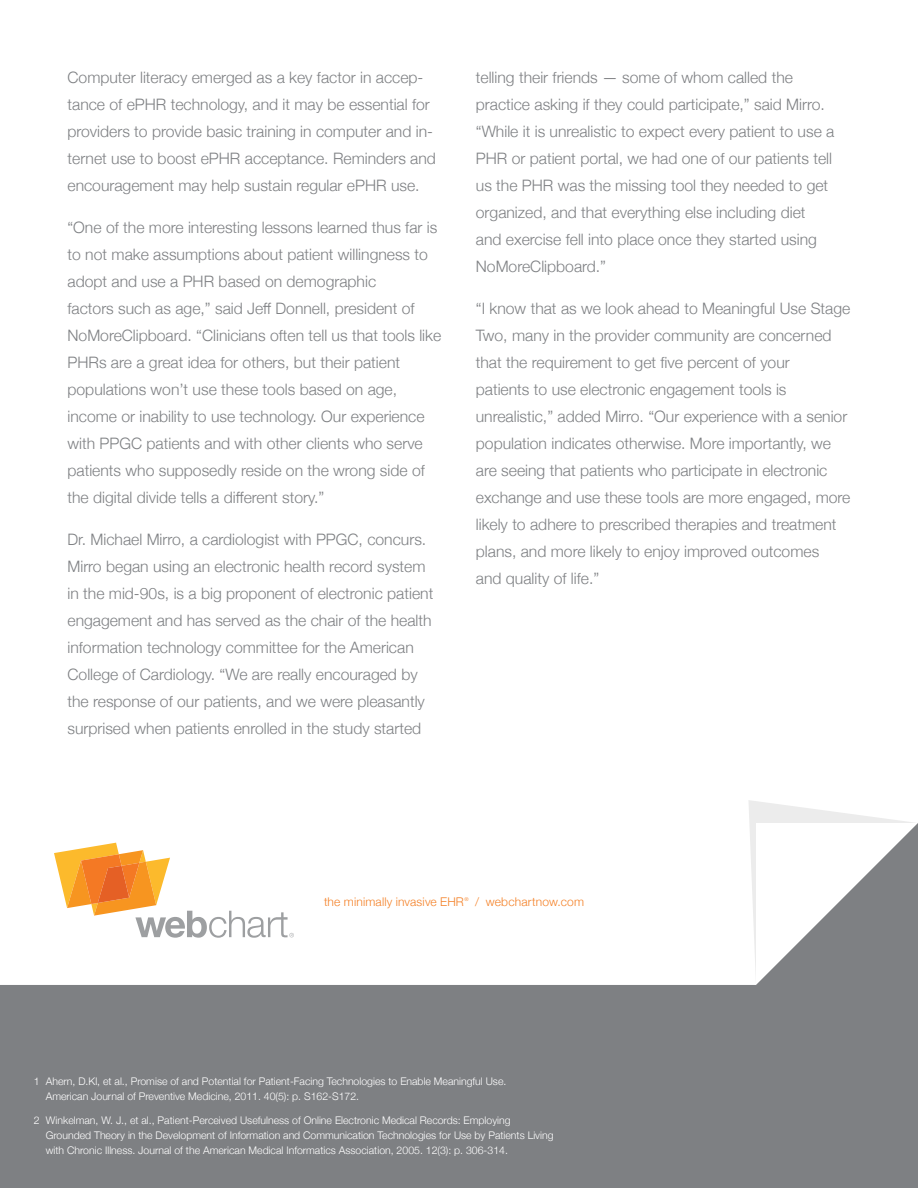
<style>
.page{position:relative;width:918px;height:1188px;background:#fff}
.page>*{position:absolute;margin:0;border:0;box-sizing:border-box;transform-origin:0 0}
.t1{font:300 15.75px/27px "Helvetica Neue";color:#7e8083}
.t2{font:300 12px "Helvetica Neue";letter-spacing:.015em;color:#f48026}
.t3{font:300 10.5px "Helvetica Neue";color:#fff}
.t4{font:300 5.25px "Helvetica Neue";color:#f48026}
</style>
<div class="page">
<svg style="left:0;top:842px;width:918px;height:346px;fill:#7e8083"></svg>
<svg style="left:748px;top:800px;width:170px;height:185px"></svg>
<svg style="left:54px;top:843px;width:240px;height:95px"></svg>
<p class="t1" style="left:68px;top:63px;width:370px">Computer literacy emerged as a key factor in accep&shy;tance of ePHR technology, and it may be essential for providers to provide basic training in computer and in&shy;ternet use to boost ePHR acceptance. Reminders and encouragement may help sustain regular ePHR use.</p>
<p class="t1" style="left:68px;top:213px;width:371px">“One of the more interesting lessons learned thus far is to not make assumptions about patient willingness to adopt and use a PHR based on demographic</p>
<p class="t1" style="left:68px;top:294px;width:375px">factors such as age,” said Jeff Donnell, president of<br>NoMoreClipboard. “Clinicians often tell us that tools like<br>PHRs are a great idea for others, but their patient</p>
<p class="t1" style="left:68px;top:375px;width:331px">populations won’t use these tools based on age,</p>
<p class="t1" style="left:68px;top:402px;width:359px">income or inability to use technology. Our experience</p>
<p class="t1" style="left:68px;top:429px;width:359px">with PPGC patients and with other clients who serve patients who supposedly reside on the wrong side of the digital divide tells a different story.”</p>
<p class="t1" style="left:68px;top:525px;width:367px">Dr. Michael Mirro, a cardiologist with PPGC, concurs.<br>Mirro began using an electronic health record system in the mid-90s, is a big proponent of electronic patient engagement and has served as the chair of the health information technology committee for the American College of Cardiology. “We are really encouraged by</p>
<p class="t1" style="left:68px;top:687px;width:359px">the response of our patients, and we were pleasantly surprised when patients enrolled in the study started</p>
<p class="t1" style="left:476px;top:63px;width:319px">telling their friends — some of whom called the</p>
<p class="t1" style="left:476px;top:90px;width:360px">practice asking if they could participate,” said Mirro. “While it is unrealistic to expect every patient to use a</p>
<p class="t1" style="left:476px;top:144px;width:358px">PHR or patient portal, we had one of our patients tell us the PHR was the missing tool they needed to get organized, and that everything else including diet</p>
<p class="t1" style="left:476px;top:225px;width:343px">and exercise fell into place once they started using<br>NoMoreClipboard.”</p>
<p class="t1" style="left:476px;top:294px;width:376px">“I know that as we look ahead to Meaningful Use Stage</p>
<p class="t1" style="left:476px;top:321px;width:357px">Two, many in the provider community are concerned that the requirement to get five percent of your</p>
<p class="t1" style="left:476px;top:375px;width:312px">patients to use electronic engagement tools is</p>
<p class="t1" style="left:476px;top:402px;width:376px">unrealistic,” added Mirro. “Our experience with a senior population indicates otherwise. More importantly, we are seeing that patients who participate in electronic exchange and use these tools are more engaged, more likely to adhere to prescribed therapies and treatment plans, and more likely to enjoy improved outcomes</p>
<p class="t1" style="left:476px;top:564px;width:125px">and quality of life.”</p>
<p class="t2" style="left:324px;top:892px;width:141px">the minimally invasive EHR</p>
<p class="t4" style="left:464px;top:895px;width:6px">®</p>
<p class="t2" style="left:475px;top:892px;width:110px">/ webchartnow.com</p>
<p class="t3" style="left:34px;top:1073px;width:474px">1 Ahern, D.Kl, et al., Promise of and Potential for Patient-Facing Technologies to Enable Meaningful Use.</p>
<p class="t3" style="left:46px;top:1088px;width:315px">American Journal of Preventive Medicine, 2011. 40(5): p. S162-S172.</p>
<p class="t3" style="left:34px;top:1112px;width:478px">2 Winkelman, W. J., et al., Patient-Perceived Usefulness of Online Electronic Medical Records: Employing</p>
<p class="t3" style="left:46px;top:1127px;width:509px">Grounded Theory in the Development of Information and Communication Technologies for Use by Patients Living</p>
<p class="t3" style="left:46px;top:1142px;width:464px">with Chronic Illness. Journal of the American Medical Informatics Association, 2005. 12(3): p. 306-314.</p>
</div>
